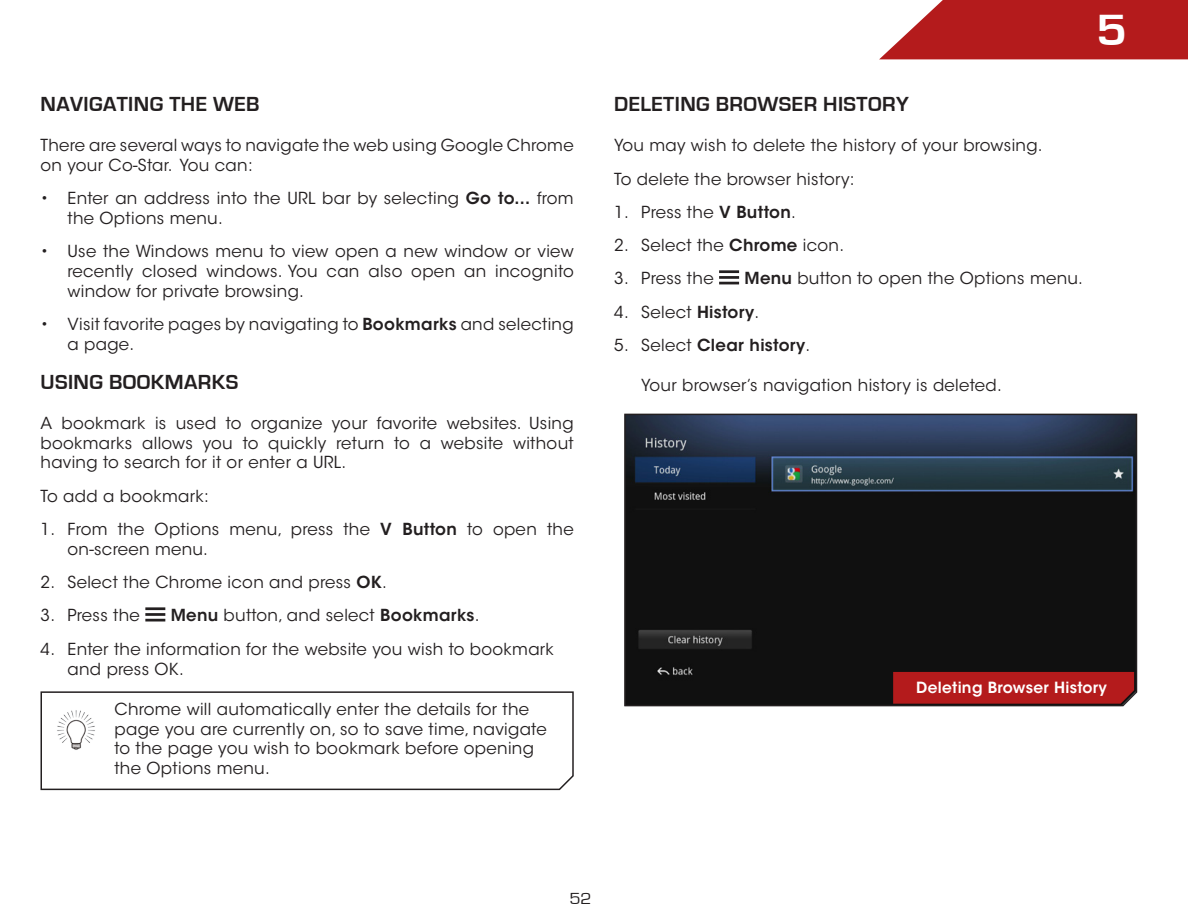
<style>
.page{position:relative;width:1188px;height:918px;background:#fff}
.page>*{position:absolute;margin:0;border:0;box-sizing:border-box;transform-origin:0 0}
.t1{font:700 45px "Eurostile";color:#fff;scale:1.1 1}
.Heading_2{font:700 21px "Eurostile";letter-spacing:.02em;color:#231f20}
.t2{font:16.5px/19.8px "ITC Avant Garde Std";letter-spacing:.02em;color:#231f20}
.t3{font:600 16.5px "ITC Avant Garde Std";letter-spacing:.02em;color:#231f20}
.t4{font:16.5px "Eurostile";color:#231f20;scale:1.1 1}
.Caption_Text{font:600 15.3px "ITC Avant Garde Std";letter-spacing:.02em;color:#fff}
.s1{font-weight:600}
.s2{font-weight:400}
</style>
<div class="page">
<svg style="left:879px;top:0;width:309px;height:59px;background:#bb3233"></svg>
<hr style="left:145px;top:607px;width:20px;height:3px;background:#231f20">
<hr style="left:145px;top:619px;width:20px;height:2px;background:#231f20">
<hr style="left:145px;top:613px;width:20px;height:3px;background:#231f20">
<svg style="left:40px;top:691px;width:534px;height:100px"></svg>
<img style="left:51px;top:705px;width:50px;height:49px">
<hr style="left:719px;top:270px;width:20px;height:3px;background:#231f20">
<hr style="left:719px;top:282px;width:20px;height:2px;background:#231f20">
<hr style="left:719px;top:276px;width:20px;height:3px;background:#231f20">
<svg style="left:624px;top:413px;width:514px;height:294px;background:#1a1f25"></svg>
<div style="left:893px;top:672px;width:241px;height:32px;background:#b41b1c"></div>
<p class="Heading_2" style="left:40px;top:93px;width:221px">NAVIGATING THE WEB</p>
<p class="t2" style="left:40px;top:136px;width:535px">There are several ways to navigate the web using Google Chrome on your Co-Star. You can:</p>
<p class="t2" style="left:68px;top:189px;width:508px;text-indent:-27px">• Enter an address into the URL bar by selecting <span class="s1">Go to...</span> from the Options menu.</p>
<p class="t2" style="left:68px;top:242px;width:508px;text-align:justify;text-indent:-27px">• Use the Windows menu to view open a new window or view recently closed windows. You can also open an incognito window for private browsing.</p>
<p class="t2" style="left:68px;top:315px;width:508px;text-indent:-27px">• Visit favorite pages by navigating to <span class="s1">Bookmarks</span> and selecting a page.</p>
<p class="Heading_2" style="left:40px;top:370px;width:199px">USING BOOKMARKS</p>
<p class="t2" style="left:40px;top:413px;width:535px;text-align:justify">A bookmark is used to organize your favorite websites. Using bookmarks allows you to quickly return to a website without having to search for it or enter a URL.</p>
<p class="t2" style="left:40px;top:486px;width:170px">To add a bookmark:</p>
<p class="t2" style="left:68px;top:519px;width:508px;text-indent:-27px">1. From the Options menu, press the <span class="s1">V Button</span> to open the on-screen menu.</p>
<p class="t2" style="left:40px;top:573px;width:348px">2. Select the Chrome icon and press <span class="s1">OK</span>.</p>
<p class="t2" style="left:40px;top:606px;width:101px">3. Press the</p>
<p class="t2" style="left:171px;top:606px;width:310px"><span class="s1">Menu</span> button, and select <span class="s1">Bookmarks</span>.</p>
<p class="t2" style="left:68px;top:639px;width:488px;text-indent:-27px">4. Enter the information for the website you wish to bookmark and press OK.</p>
<p class="t2" style="left:114px;top:700px;width:434px">Chrome will automatically enter the details for the page you are currently on, so to save time, navigate to the page you wish to bookmark before opening the Options menu.</p>
<h1 class="t1" style="left:1096px;top:5px;width:30px">5</h1>
<p class="Heading_2" style="left:614px;top:93px;width:296px">DELETING BROWSER HISTORY</p>
<p class="t2" style="left:614px;top:136px;width:430px">You may wish to delete the history of your browsing.</p>
<p class="t2" style="left:614px;top:169px;width:242px">To delete the browser history:</p>
<p class="t2" style="left:614px;top:202px;width:183px">1. Press the <span class="s1">V Button</span>.</p>
<p class="t2" style="left:614px;top:235px;width:231px">2. Select the <span class="s1">Chrome</span> icon.</p>
<p class="t2" style="left:614px;top:269px;width:101px">3. Press the</p>
<p class="t2" style="left:745px;top:269px;width:340px"><span class="s1">Menu</span> button to open the Options menu.</p>
<p class="t2" style="left:614px;top:302px;width:147px">4. Select <span class="s1">History</span>.</p>
<p class="t3" style="left:614px;top:335px;width:198px"><span class="s2">5. Select</span> Clear history<span class="s2">.</span></p>
<p class="t2" style="left:641px;top:375px;width:362px">Your browser’s navigation history is deleted.</p>
<p class="Caption_Text" style="left:916px;top:678px;width:192px">Deleting Browser History</p>
<p class="t4" style="left:569px;top:890px;width:22px">52</p>
</div>
